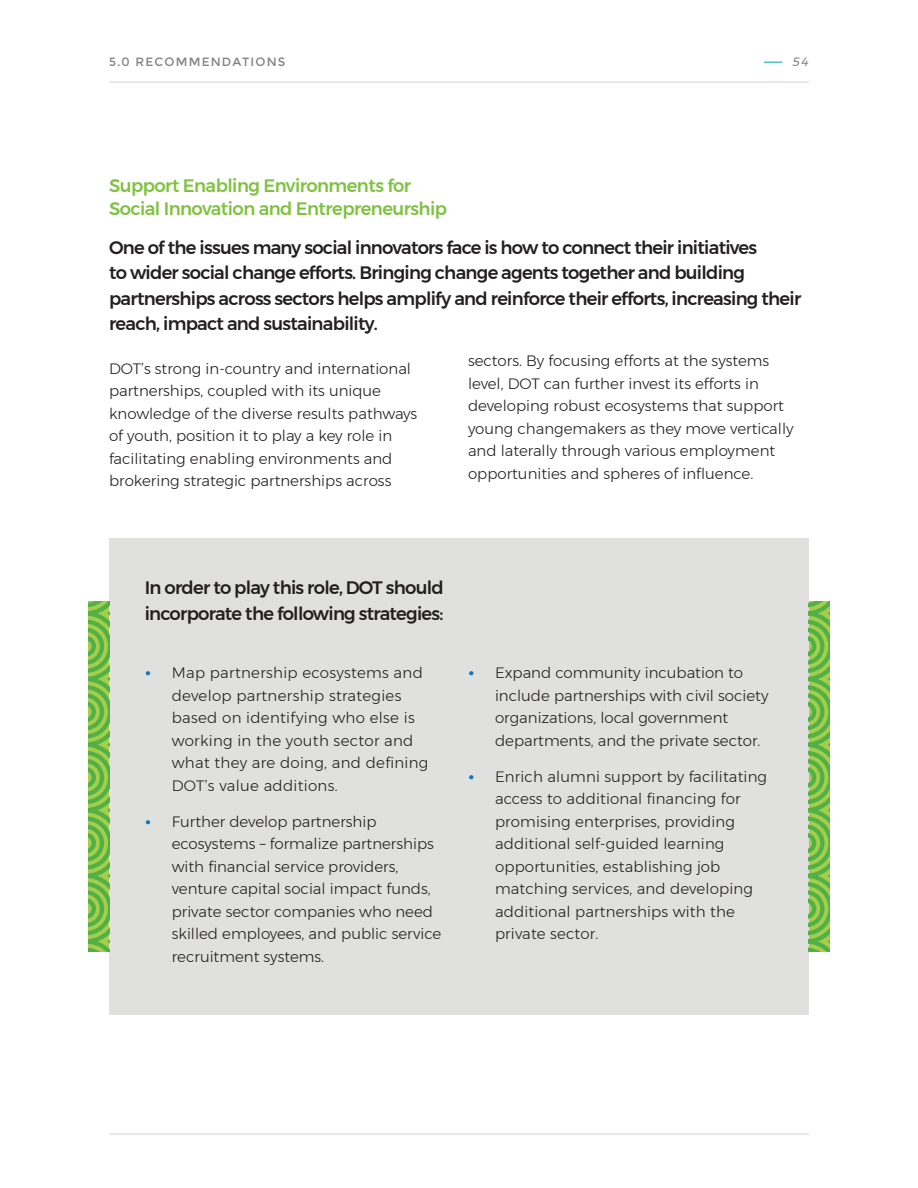
<style>
.page{position:relative;width:918px;height:1188px;background:#fff}
.page>*{position:absolute;margin:0;border:0;box-sizing:border-box;transform-origin:0 0}
.t1{font:500 18px/25.5px "Montserrat";letter-spacing:-.04em;color:#231f20}
.t2{font:500 18px/22.5px "Montserrat";letter-spacing:-.03em;color:#7fc241}
.t3{font:300 15px/22.5px "Montserrat";color:#231f20}
.t4{font:300 15px/22.5px "Montserrat";letter-spacing:.02em;color:#231f20}
.t5{font:12px "Montserrat";letter-spacing:.1em;color:#828383}
.t6{font:italic 12px "Montserrat";color:#828383}
.s1{font-weight:700;color:#0e78af}
</style>
<div class="page">
<hr style="left:109px;top:81px;width:700px;height:2px;background:#e0e1df">
<svg style="left:764px;top:62px;width:18px;height:1px"></svg>
<hr style="left:109px;top:1133px;width:700px;height:2px;background:#e0e1df">
<div style="left:109px;top:539px;width:700px;height:476px;background:#e0e1df"></div>
<svg style="left:809px;top:602px;width:20px;height:350px;background:#78bd49"></svg>
<svg style="left:89px;top:602px;width:20px;height:350px;background:#78bd49"></svg>
<p class="t5" style="left:109px;top:54px;width:178px">5.0 RECOMMENDATIONS</p>
<p class="t6" style="left:792px;top:52px;width:18px">54</p>
<p class="t2" style="left:109px;top:174px;width:340px">Support Enabling Environments for<br>Social Innovation and Entrepreneurship</p>
<p class="t1" style="left:109px;top:234px;width:694px">One of the issues many social innovators face is how to connect their initiatives<br>to wider social change efforts. Bringing change agents together and building partnerships across sectors helps amplify and reinforce their efforts, increasing their reach, impact and sustainability.</p>
<p class="t3" style="left:109px;top:357px;width:310px">DOT’s strong in-country and international partnerships, coupled with its unique knowledge of the diverse results pathways of youth, position it to play a key role in facilitating enabling environments and brokering strategic partnerships across</p>
<p class="t3" style="left:468px;top:349px;width:327px">sectors. By focusing efforts at the systems level, DOT can further invest its efforts in developing robust ecosystems that support young changemakers as they move vertically and laterally through various employment opportunities and spheres of influence.</p>
<p class="t1" style="left:145px;top:575px;width:301px">In order to play this role, DOT should incorporate the following strategies:</p>
<p class="t4" style="left:172px;top:661px;width:258px;text-indent:-27px"><span class="s1">•</span> Map partnership ecosystems and develop partnership strategies based on identifying who else is working in the youth sector and what they are doing, and defining<br>DOT’s value additions.</p>
<p class="t3" style="left:172px;top:810px;width:271px;text-indent:-27px"><span class="s1">•</span> Further develop partnership ecosystems – formalize partnerships with financial service providers, venture capital social impact funds, private sector companies who need skilled employees, and public service recruitment systems.</p>
<p class="t3" style="left:495px;top:661px;width:275px;text-indent:-27px"><span class="s1">•</span> Expand community incubation to include partnerships with civil society organizations, local government departments, and the private sector.</p>
<p class="t3" style="left:495px;top:765px;width:274px;text-indent:-27px"><span class="s1">•</span> Enrich alumni support by facilitating access to additional financing for promising enterprises, providing additional self-guided learning opportunities, establishing job matching services, and developing additional partnerships with the private sector.</p>
</div>
